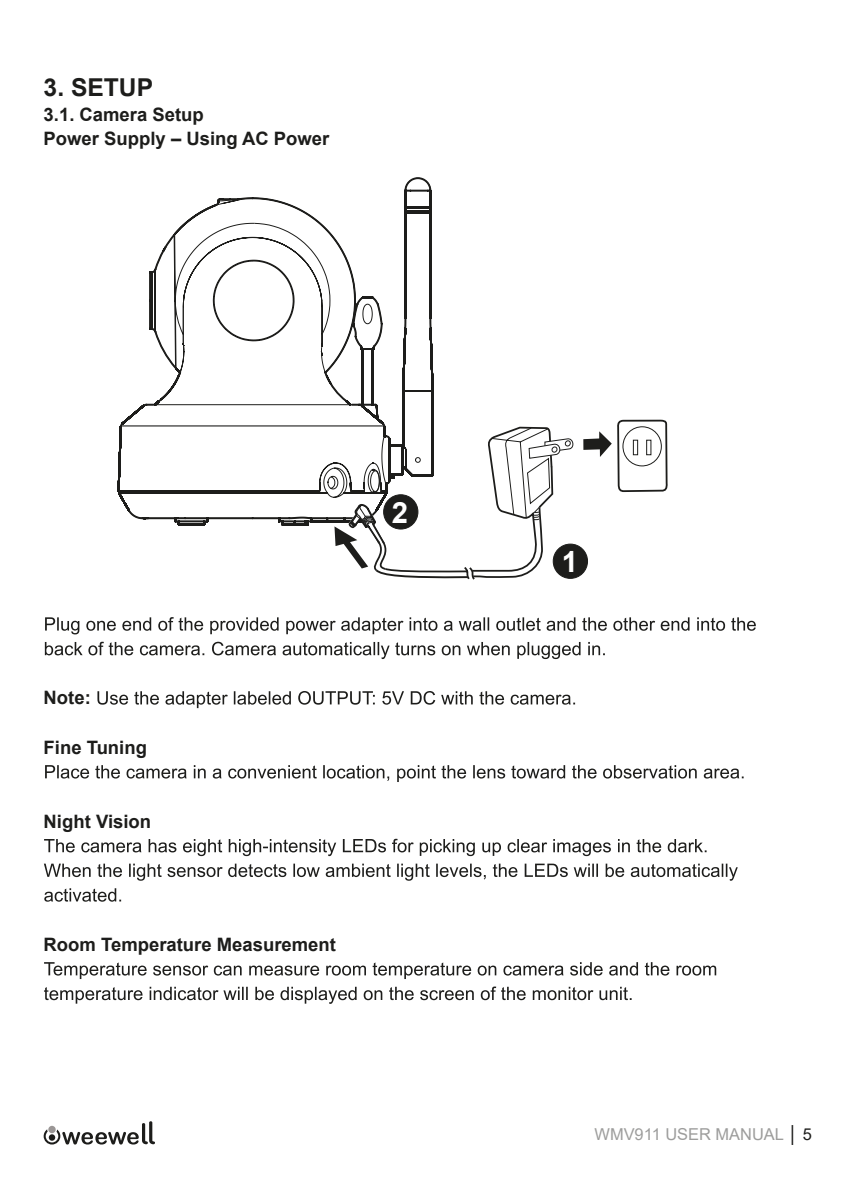
<style>
.page{position:relative;width:844px;height:1191px;background:#fff}
.page>*{position:absolute;margin:0;border:0;box-sizing:border-box;transform-origin:0 0}
.t1{font:700 29.4px "Arial";color:#fff}
.t2{font:700 24.5px "Arial";color:#1d1d1b}
.t3{font:700 18.55px/24.5px "Arial";color:#1d1d1b}
.t4{font:16.45px "Arial";color:#9d9d9c}
.s1{color:#1d1d1b}
</style>
<div class="page">
<svg style="left:44px;top:1121px;width:111px;height:23px"></svg>
<div style="left:48px;top:1125px;width:8px;height:8px;background:#9a9695;border-radius:50%"></div>
<svg style="left:45px;top:617px;width:710px;height:17px"></svg>
<svg style="left:45px;top:642px;width:559px;height:17px"></svg>
<svg style="left:97px;top:691px;width:478px;height:17px"></svg>
<svg style="left:45px;top:765px;width:698px;height:17px"></svg>
<svg style="left:44px;top:838px;width:662px;height:18px"></svg>
<svg style="left:44px;top:863px;width:693px;height:17px"></svg>
<svg style="left:44px;top:888px;width:77px;height:13px"></svg>
<svg style="left:44px;top:962px;width:672px;height:17px"></svg>
<svg style="left:44px;top:986px;width:587px;height:18px"></svg>
<svg style="left:117px;top:177px;width:316px;height:315px"></svg>
<svg style="left:118px;top:222px;width:269px;height:303px"></svg>
<hr style="left:121px;top:425px;width:262px;height:1px;background:#1d1d1b">
<svg style="left:617px;top:419px;width:51px;height:73px"></svg>
<svg style="left:583px;top:431px;width:28px;height:26px"></svg>
<div style="left:553px;top:544px;width:34px;height:34px;background:#1d1d1b;border-radius:50%"></div>
<div style="left:553px;top:544px;width:34px;height:34px;border:1px solid #1d1d1b;border-radius:50%"></div>
<svg style="left:334px;top:426px;width:241px;height:154px"></svg>
<h2 class="t2" style="left:44px;top:70px;width:111px">3. SETUP</h2>
<p class="t3" style="left:44px;top:102px;width:287px">3.1. Camera Setup<br>Power Supply – Using AC Power</p>
<h1 class="t1" style="left:391px;top:491px;width:18px">2</h1>
<p class="t3" style="left:44px;top:686px;width:49px">Note:</p>
<p class="t3" style="left:44px;top:735px;width:105px">Fine Tuning</p>
<p class="t3" style="left:44px;top:809px;width:109px">Night Vision</p>
<p class="t3" style="left:44px;top:932px;width:294px">Room Temperature Measurement</p>
<h1 class="t1" style="left:561px;top:540px;width:18px">1</h1>
<p class="t4" style="left:594px;top:1123px;width:219px">WMV911 USER MANUAL <span class="s1">│ 5</span></p>
</div>
